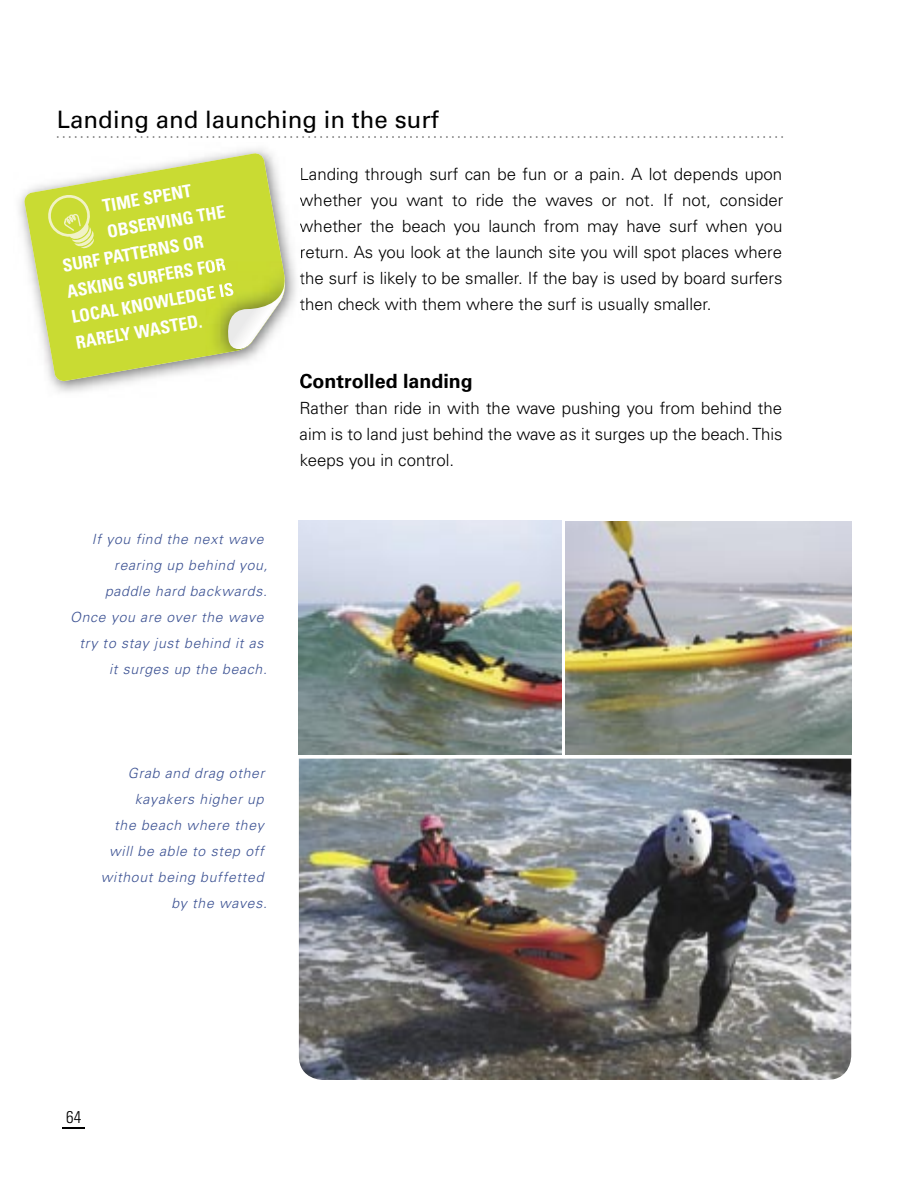
<style>
.page{position:relative;width:908px;height:1191px;background:#fff}
.page>*{position:absolute;margin:0;border:0;box-sizing:border-box;transform-origin:0 0}
.t1{font:24px "Univers LT Std";color:#000}
.t2{font:700 19.6px "Univers LT Std";color:#000}
.t3{font:700 condensed 17.6px "Univers LT Std";color:#fff}
.t4{font:300 condensed 17px "Univers LT Std";color:#000}
.t5{font:300 16.8px/26px "Univers LT Std";color:#000;text-align:justify}
.t6{font:italic 300 14px/26px "Univers LT Std";letter-spacing:.05em;color:#3c5293;text-align:right}
</style>
<div class="page">
<svg style="left:62px;top:1127px;width:23px;height:1px"></svg>
<svg style="left:57px;top:136px;width:725px;height:2px"></svg>
<img style="left:299px;top:520px;width:262px;height:234px">
<img style="left:565px;top:521px;width:285px;height:233px">
<img style="left:299px;top:758px;width:551px;height:322px">
<img style="left:19px;top:148px;width:281px;height:244px">
<svg style="left:301px;top:168px;width:1px;height:13px"></svg>
<svg style="left:300px;top:273px;width:2px;height:11px"></svg>
<svg style="left:300px;top:299px;width:2px;height:11px"></svg>
<svg style="left:300px;top:376px;width:2px;height:11px"></svg>
<svg style="left:24px;top:153px;width:261px;height:229px;fill:#c9db33"></svg>
<img style="left:206px;top:274px;width:79px;height:82px">
<img style="left:206px;top:261px;width:20px;height:13px">
<img style="left:206px;top:282px;width:20px;height:18px">
<svg style="left:226px;top:261px;width:59px;height:91px"></svg>
<svg style="left:45px;top:192px;width:50px;height:57px;background:#d2e055"></svg>
<h1 class="t1" style="left:57px;top:105px;width:383px">Landing and launching in the surf</h1>
<p class="t5" style="left:299px;top:161px;width:485px">Landing through surf can be fun or a pain. A lot depends upon whether you want to ride the waves or not. If not, consider whether the beach you launch from may have surf when you return. As you look at the launch site you will spot places where the surf is likely to be smaller. If the bay is used by board surfers then check with them where the surf is usually smaller.</p>
<p class="t3" style="left:101px;top:195px;width:91px;rotate:-10deg">TIME SPENT</p>
<p class="t3" style="left:105px;top:221px;width:121px;rotate:-10deg">OBSERVING THE</p>
<p class="t3" style="left:61px;top:255px;width:144px;rotate:-10deg">SURF PATTERNS OR</p>
<p class="t3" style="left:65px;top:281px;width:162px;rotate:-10deg">ASKING SURFERS FOR</p>
<p class="t3" style="left:70px;top:306px;width:166px;rotate:-10deg">LOCAL KNOWLEDGE IS</p>
<p class="t3" style="left:74px;top:332px;width:129px;rotate:-10deg">RARELY WASTED.</p>
<p class="t6" style="left:70px;top:526px;width:199px">If you find the next wave rearing up behind you, paddle hard backwards.<br>Once you are over the wave try to stay just behind it as<br>it surges up the beach.</p>
<p class="t2" style="left:299px;top:370px;width:175px">Controlled landing</p>
<p class="t5" style="left:299px;top:395px;width:484px">Rather than ride in with the wave pushing you from behind the aim is to land just behind the wave as it surges up the beach. This keeps you in control.</p>
<p class="t6" style="left:101px;top:760px;width:167px">Grab and drag other kayakers higher up<br>the beach where they will be able to step off without being buffetted by the waves.</p>
<p class="t4" style="left:66px;top:1106px;width:17px">64</p>
</div>
